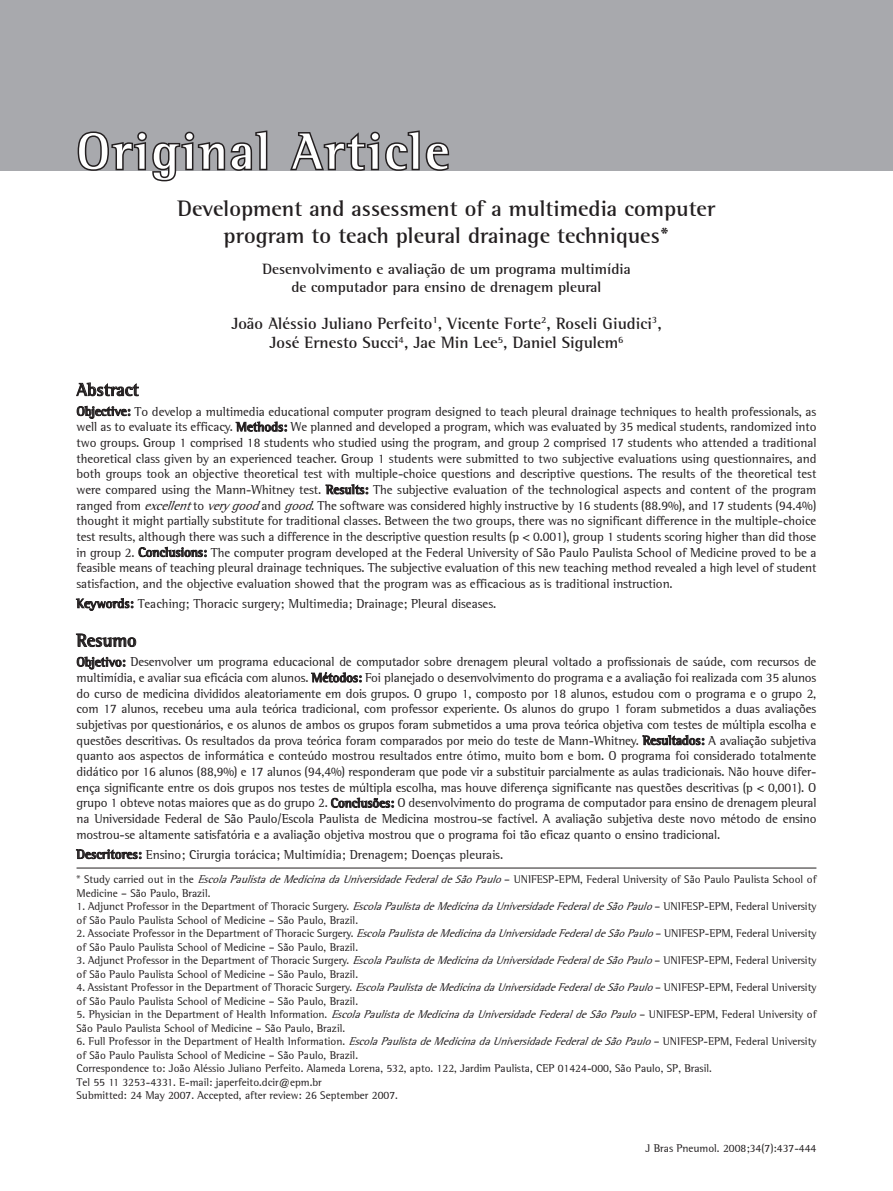
<style>
.page{position:relative;width:893px;height:1191px;background:#fff}
.page>*{position:absolute;margin:0;border:0;box-sizing:border-box;transform-origin:0 0}
.capítulo{font:700 51.75px "Libre Semi Serif S Si";letter-spacing:.05em;color:#fff}
.título___1o_idioma{font:700 22.5px/27px "Libre Semi Serif S Si";color:#231f20;text-align:center}
.resumo___título{font:700 18px "Libre Semi Serif S Si";color:#231f20}
.autores{font:700 16.5px/19.8px "Libre Semi Serif S Si";color:#231f20;text-align:center}
.título___2o_idioma{font:700 15px/18px "Libre Semi Serif S Si";color:#231f20;text-align:center}
.resumo___2o_idioma{font:13.05px/15.6px "Libre Semi Serif S Si";letter-spacing:-.005em;color:#231f20;text-align:justify}
.resumo___1o_idioma{font:13.05px/15.6px "Libre Semi Serif S Si";letter-spacing:-.01em;color:#231f20;text-align:justify}
.palavras-chave___1o{font:13.05px "Libre Semi Serif S Si";color:#231f20}
.palavras-chave___2o{font:13.05px "Libre Semi Serif S Si";color:#231f20}
.endereço{font:11.25px/13.5px "Libre Semi Serif S Si";color:#231f20}
.rodapé{font:11.25px "Libre Semi Serif S Si";color:#231f20}
.s1{font-weight:700}
.s2{font-style:italic}
</style>
<div class="page">
<div style="left:0;top:0;width:893px;height:170px;background:#a8a9ad"></div>
<svg style="left:76px;top:130px;width:193px;height:52px"></svg>
<svg style="left:288px;top:130px;width:163px;height:41px"></svg>
<svg style="left:76px;top:382px;width:63px;height:14px"></svg>
<svg style="left:77px;top:406px;width:53px;height:12px"></svg>
<svg style="left:236px;top:422px;width:51px;height:9px"></svg>
<svg style="left:326px;top:484px;width:42px;height:10px"></svg>
<svg style="left:139px;top:547px;width:68px;height:10px"></svg>
<svg style="left:76px;top:598px;width:57px;height:12px"></svg>
<svg style="left:76px;top:634px;width:60px;height:13px"></svg>
<svg style="left:77px;top:657px;width:48px;height:12px"></svg>
<svg style="left:311px;top:672px;width:51px;height:10px"></svg>
<svg style="left:643px;top:735px;width:61px;height:10px"></svg>
<svg style="left:331px;top:798px;width:63px;height:9px"></svg>
<svg style="left:76px;top:849px;width:65px;height:10px"></svg>
<hr style="left:77px;top:867px;width:739px;height:1px;background:#231f20">
<p class="capítulo" style="left:77px;top:120px;width:374px">Original Article</p>
<p class="título___1o_idioma" style="left:178px;top:195px;width:539px">Development and assessment of a multimedia computer program to teach pleural drainage techniques*</p>
<p class="título___2o_idioma" style="left:262px;top:260px;width:370px">Desenvolvimento e avaliação de um programa multimídia de computador para ensino de drenagem pleural</p>
<p class="autores" style="left:231px;top:313px;width:432px">João Aléssio Juliano Perfeito<sup>1</sup>, Vicente Forte<sup>2</sup>, Roseli Giudici<sup>3</sup>,<br>José Ernesto Succi<sup>4</sup>, Jae Min Lee<sup>5</sup>, Daniel Sigulem<sup>6</sup></p>
<p class="resumo___título" style="left:77px;top:378px;width:64px">Abstract</p>
<p class="resumo___2o_idioma" style="left:77px;top:403px;width:741px"><span class="s1">Objective:</span> To develop a multimedia educational computer program designed to teach pleural drainage techniques to health professionals, as well as to evaluate its efficacy. <span class="s1">Methods:</span> We planned and developed a program, which was evaluated by 35 medical students, randomized into two groups. Group 1 comprised 18 students who studied using the program, and group 2 comprised 17 students who attended a traditional theoretical class given by an experienced teacher. Group 1 students were submitted to two subjective evaluations using questionnaires, and both groups took an objective theoretical test with multiple-choice questions and descriptive questions. The results of the theoretical test were compared using the Mann-Whitney test. <span class="s1">Results:</span> The subjective evaluation of the technological aspects and content of the program ranged from <span class="s2">excellent</span>to <span class="s2">very good</span>and <span class="s2">good</span>. The software was considered highly instructive by 16 students (88.9%), and 17 students (94.4%) thought it might partially substitute for traditional classes. Between the two groups, there was no significant difference in the multiple-choice test results, although there was such a difference in the descriptive question results (p &lt; 0.001), group 1 students scoring higher than did those in group 2. <span class="s1">Conclusions:</span> The computer program developed at the Federal University of São Paulo Paulista School of Medicine proved to be a feasible means of teaching pleural drainage techniques. The subjective evaluation of this new teaching method revealed a high level of student satisfaction, and the objective evaluation showed that the program was as efficacious as is traditional instruction.</p>
<p class="palavras-chave___2o" style="left:77px;top:595px;width:421px"><span class="s1">Keywords:</span> Teaching; Thoracic surgery; Multimedia; Drainage; Pleural diseases.</p>
<p class="resumo___título" style="left:77px;top:629px;width:62px">Resumo</p>
<p class="resumo___1o_idioma" style="left:77px;top:654px;width:741px"><span class="s1">Objetivo:</span> Desenvolver um programa educacional de computador sobre drenagem pleural voltado a profissionais de saúde, com recursos de multimídia, e avaliar sua eficácia com alunos. <span class="s1">Métodos:</span> Foi planejado o desenvolvimento do programa e a avaliação foi realizada com 35 alunos do curso de medicina divididos aleatoriamente em dois grupos. O grupo 1, composto por 18 alunos, estudou com o programa e o grupo 2, com 17 alunos, recebeu uma aula teórica tradicional, com professor experiente. Os alunos do grupo 1 foram submetidos a duas avaliações subjetivas por questionários, e os alunos de ambos os grupos foram submetidos a uma prova teórica objetiva com testes de múltipla escolha e questões descritivas. Os resultados da prova teórica foram comparados por meio do teste de Mann-Whitney. <span class="s1">Resultados:</span> A avaliação subjetiva quanto aos aspectos de informática e conteúdo mostrou resultados entre ótimo, muito bom e bom. O programa foi considerado totalmente didático por 16 alunos (88,9%) e 17 alunos (94,4%) responderam que pode vir a substituir parcialmente as aulas tradicionais. Não houve difer&shy;ença significante entre os dois grupos nos testes de múltipla escolha, mas houve diferença significante nas questões descritivas (p &lt; 0,001). O grupo 1 obteve notas maiores que as do grupo 2. <span class="s1">Conclusões:</span> O desenvolvimento do programa de computador para ensino de drenagem pleural na Universidade Federal de São Paulo/Escola Paulista de Medicina mostrou-se factível. A avaliação subjetiva deste novo método de ensino mostrou-se altamente satisfatória e a avaliação objetiva mostrou que o programa foi tão eficaz quanto o ensino tradicional.</p>
<p class="palavras-chave___1o" style="left:77px;top:846px;width:428px"><span class="s1">Descritores:</span> Ensino; Cirurgia torácica; Multimídia; Drenagem; Doenças pleurais.</p>
<p class="endereço" style="left:77px;top:872px;width:741px">* Study carried out in the <span class="s2">EscolaPaulistadeMedicinadaUniversidadeFederaldeSãoPaulo</span>– UNIFESP-EPM, Federal University of São Paulo Paulista School of<br>Medicine – São Paulo, Brazil.</p>
<p class="endereço" style="left:77px;top:899px;width:741px">1. Adjunct Professor in the Department of Thoracic Surgery. <span class="s2">EscolaPaulistadeMedicinadaUniversidadeFederaldeSãoPaulo</span>– UNIFESP-EPM, Federal University of São Paulo Paulista School of Medicine – São Paulo, Brazil.</p>
<p class="endereço" style="left:77px;top:926px;width:741px">2. Associate Professor in the Department of Thoracic Surgery. <span class="s2">EscolaPaulistadeMedicinadaUniversidadeFederaldeSãoPaulo</span>– UNIFESP-EPM, Federal University of São Paulo Paulista School of Medicine – São Paulo, Brazil.</p>
<p class="endereço" style="left:77px;top:953px;width:741px">3. Adjunct Professor in the Department of Thoracic Surgery. <span class="s2">EscolaPaulistadeMedicinadaUniversidadeFederaldeSãoPaulo</span>– UNIFESP-EPM, Federal University of São Paulo Paulista School of Medicine – São Paulo, Brazil.</p>
<p class="endereço" style="left:77px;top:980px;width:741px">4. Assistant Professor in the Department of Thoracic Surgery. <span class="s2">EscolaPaulistadeMedicinadaUniversidadeFederaldeSãoPaulo</span>– UNIFESP-EPM, Federal University of São Paulo Paulista School of Medicine – São Paulo, Brazil.</p>
<p class="endereço" style="left:77px;top:1007px;width:741px">5. Physician in the Department of Health Information. <span class="s2">EscolaPaulistadeMedicinadaUniversidadeFederaldeSãoPaulo</span>– UNIFESP-EPM, Federal University of<br>São Paulo Paulista School of Medicine – São Paulo, Brazil.</p>
<p class="endereço" style="left:77px;top:1034px;width:741px">6. Full Professor in the Department of Health Information. <span class="s2">EscolaPaulistadeMedicinadaUniversidadeFederaldeSãoPaulo</span>– UNIFESP-EPM, Federal University of São Paulo Paulista School of Medicine – São Paulo, Brazil.</p>
<p class="endereço" style="left:77px;top:1061px;width:637px">Correspondence to: João Aléssio Juliano Perfeito. Alameda Lorena, 532, apto. 122, Jardim Paulista, CEP 01424-000, São Paulo, SP, Brasil.</p>
<p class="endereço" style="left:77px;top:1075px;width:247px">Tel 55 11 3253-4331. E-mail: japerfeito.dcir@epm.br</p>
<p class="endereço" style="left:77px;top:1088px;width:323px">Submitted: 24 May 2007. Accepted, after review: 26 September 2007.</p>
<p class="rodapé" style="left:646px;top:1141px;width:172px">J Bras Pneumol. 2008;34(7):437-444</p>
</div>
